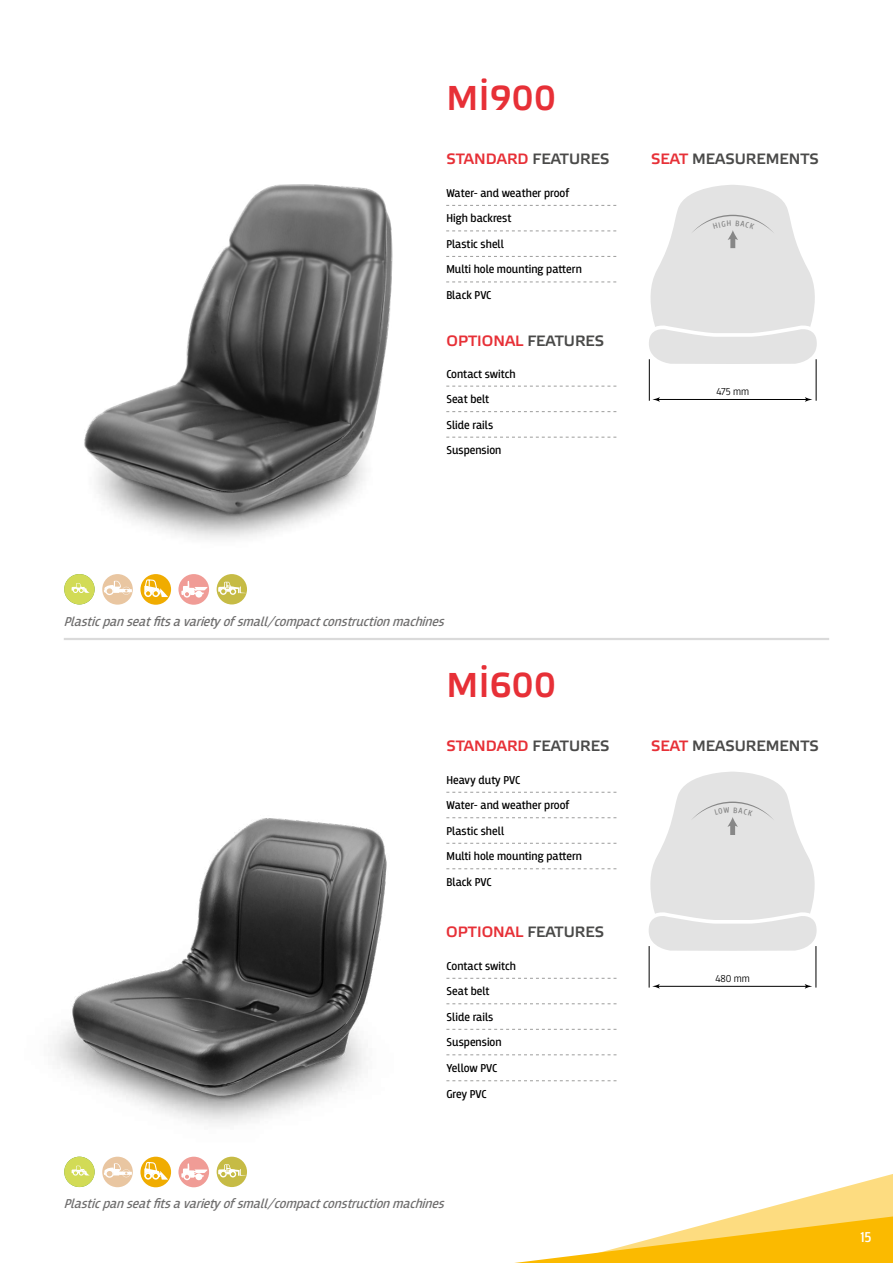
<style>
.page{position:relative;width:893px;height:1263px;background:#fff}
.page>*{position:absolute;margin:0;border:0;box-sizing:border-box;transform-origin:0 0}
.t1{font:700 34.5px "Elektra Light Pro";letter-spacing:.01em;color:#e73037}
.t2{font:700 15px "Elektra Light Pro";color:#e73037}
.t3{font:700 15px "Elektra Light Pro";color:#4a4a49}
.t4{font:15px "Breakers";color:#fff}
.t5{font:italic 13.5px "Breakers";color:#706f6f}
.t6{font:12px/25.5px "Breakers";color:#000}
.t7{font:300 10.5px "Breakers";color:#000}
.s1{color:#4a4a49}
.s2{color:#e73037}
</style>
<div class="page">
<svg style="left:528px;top:1080px;width:365px;height:183px"></svg>
<hr style="left:64px;top:638px;width:765px;height:2px;background:#dadada">
<hr style="left:649px;top:946px;width:1px;height:41px;background:#000">
<hr style="left:816px;top:946px;width:1px;height:41px;background:#000">
<hr style="left:657px;top:986px;width:150px;height:1px;background:#000">
<svg style="left:652px;top:984px;width:8px;height:4px"></svg>
<svg style="left:805px;top:984px;width:7px;height:5px"></svg>
<svg style="left:446px;top:792px;width:170px;height:1px"></svg>
<img style="left:54px;top:818px;width:333px;height:370px">
<svg style="left:446px;top:843px;width:170px;height:1px"></svg>
<svg style="left:446px;top:868px;width:170px;height:1px"></svg>
<svg style="left:446px;top:817px;width:170px;height:1px"></svg>
<svg style="left:446px;top:978px;width:170px;height:1px"></svg>
<svg style="left:446px;top:1029px;width:170px;height:1px"></svg>
<svg style="left:446px;top:1054px;width:170px;height:1px"></svg>
<svg style="left:446px;top:1003px;width:170px;height:1px"></svg>
<svg style="left:446px;top:1080px;width:170px;height:1px"></svg>
<svg style="left:482px;top:665px;width:5px;height:5px"></svg>
<hr style="left:649px;top:359px;width:1px;height:42px;background:#000">
<hr style="left:816px;top:359px;width:1px;height:42px;background:#000">
<hr style="left:657px;top:399px;width:150px;height:1px;background:#000">
<svg style="left:652px;top:397px;width:8px;height:5px"></svg>
<svg style="left:805px;top:397px;width:7px;height:5px"></svg>
<svg style="left:446px;top:205px;width:170px;height:1px"></svg>
<img style="left:69px;top:184px;width:324px;height:394px">
<svg style="left:446px;top:230px;width:170px;height:1px"></svg>
<svg style="left:446px;top:386px;width:170px;height:1px"></svg>
<svg style="left:446px;top:437px;width:170px;height:1px"></svg>
<svg style="left:446px;top:411px;width:170px;height:1px"></svg>
<svg style="left:482px;top:78px;width:5px;height:5px"></svg>
<svg style="left:446px;top:256px;width:170px;height:1px"></svg>
<svg style="left:446px;top:281px;width:170px;height:1px"></svg>
<div style="left:178px;top:574px;width:31px;height:31px;background:#f09c96;border-radius:50%"></div>
<svg style="left:181px;top:581px;width:26px;height:17px"></svg>
<div style="left:140px;top:574px;width:31px;height:31px;background:#f0ac00;border-radius:50%"></div>
<svg style="left:144px;top:579px;width:24px;height:18px"></svg>
<div style="left:102px;top:574px;width:31px;height:31px;background:#e9c6a1;border-radius:50%"></div>
<svg style="left:104px;top:581px;width:28px;height:14px"></svg>
<div style="left:64px;top:574px;width:31px;height:30px;background:#d2db56;border-radius:50%"></div>
<svg style="left:72px;top:583px;width:18px;height:10px"></svg>
<div style="left:217px;top:574px;width:30px;height:30px;background:#c6bb45;border-radius:50%"></div>
<svg style="left:218px;top:582px;width:28px;height:13px"></svg>
<div style="left:178px;top:1157px;width:31px;height:30px;background:#f09c96;border-radius:50%"></div>
<svg style="left:181px;top:1163px;width:26px;height:17px"></svg>
<div style="left:140px;top:1157px;width:31px;height:30px;background:#f0ac00;border-radius:50%"></div>
<svg style="left:144px;top:1161px;width:24px;height:18px"></svg>
<div style="left:102px;top:1157px;width:31px;height:30px;background:#e9c6a1;border-radius:50%"></div>
<svg style="left:104px;top:1163px;width:28px;height:15px"></svg>
<div style="left:64px;top:1157px;width:31px;height:30px;background:#d2db56;border-radius:50%"></div>
<svg style="left:72px;top:1166px;width:17px;height:9px"></svg>
<div style="left:217px;top:1157px;width:30px;height:30px;background:#c6bb45;border-radius:50%"></div>
<svg style="left:218px;top:1164px;width:28px;height:13px"></svg>
<svg style="left:648px;top:772px;width:169px;height:184px"></svg>
<svg style="left:648px;top:185px;width:169px;height:184px"></svg>
<h1 class="t1" style="left:446px;top:79px;width:111px">MI900</h1>
<p class="t2" style="left:446px;top:151px;width:164px">STANDARD <span class="s1">FEATURES</span></p>
<p class="t3" style="left:651px;top:151px;width:169px"><span class="s2">SEAT</span> MEASUREMENTS</p>
<p class="t6" style="left:446px;top:180px;width:125px">Water- and weather proof</p>
<p class="t6" style="left:446px;top:206px;width:67px">High backrest</p>
<p class="t6" style="left:446px;top:231px;width:59px">Plastic shell</p>
<p class="t6" style="left:446px;top:257px;width:137px">Multi hole mounting pattern</p>
<p class="t6" style="left:446px;top:282px;width:47px">Black PVC</p>
<p class="t2" style="left:446px;top:333px;width:159px">OPTIONAL <span class="s1">FEATURES</span></p>
<p class="t6" style="left:446px;top:361px;width:71px">Contact switch</p>
<p class="t6" style="left:446px;top:387px;width:44px">Seat belt</p>
<p class="t6" style="left:446px;top:412px;width:57px">Slide rails<br>Suspension</p>
<p class="t7" style="left:717px;top:385px;width:34px">475 mm</p>
<p class="t5" style="left:64px;top:613px;width:386px">Plasticpanseatfitsavariety ofsmall/compactconstructionmachines</p>
<h1 class="t1" style="left:446px;top:666px;width:111px">MI600</h1>
<p class="t2" style="left:446px;top:738px;width:164px">STANDARD <span class="s1">FEATURES</span></p>
<p class="t3" style="left:651px;top:738px;width:169px"><span class="s2">SEAT</span> MEASUREMENTS</p>
<p class="t6" style="left:446px;top:767px;width:75px">Heavy duty PVC</p>
<p class="t6" style="left:446px;top:793px;width:125px">Water- and weather proof</p>
<p class="t6" style="left:446px;top:818px;width:137px">Plastic shell<br>Multi hole mounting pattern<br>Black PVC</p>
<p class="t2" style="left:446px;top:924px;width:159px">OPTIONAL <span class="s1">FEATURES</span></p>
<p class="t6" style="left:447px;top:953px;width:71px">Contact switch</p>
<p class="t6" style="left:447px;top:979px;width:44px">Seat belt</p>
<p class="t6" style="left:447px;top:1004px;width:57px">Slide rails<br>Suspension<br>Yellow PVC</p>
<p class="t6" style="left:447px;top:1081px;width:42px">Grey PVC</p>
<p class="t5" style="left:64px;top:1196px;width:386px">Plasticpanseatfitsavariety ofsmall/compactconstructionmachines</p>
<p class="t7" style="left:715px;top:972px;width:36px">480 mm</p>
<p class="t4" style="left:860px;top:1228px;width:13px">15</p>
</div>
